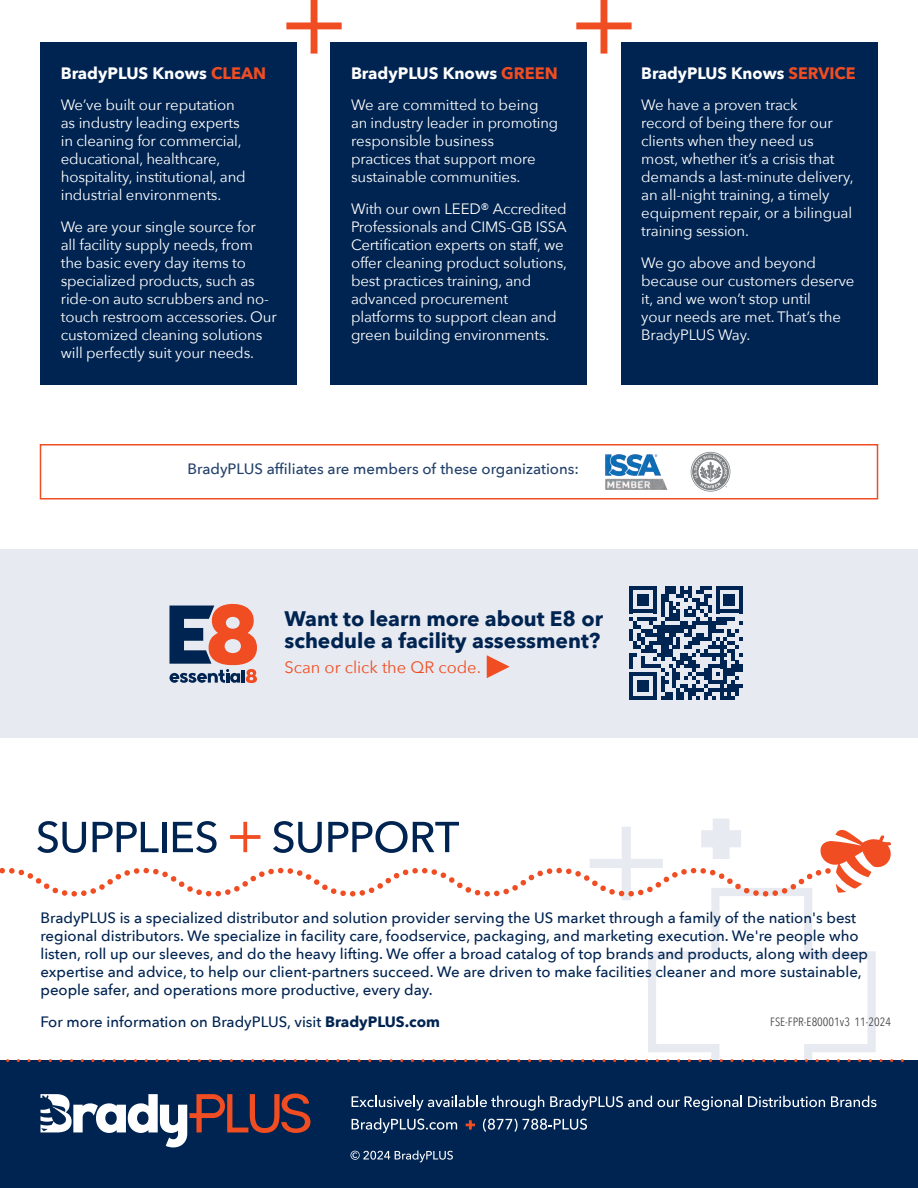
<style>
.page{position:relative;width:918px;height:1188px;background:#fff}
.page>*{position:absolute;margin:0;border:0;box-sizing:border-box;transform-origin:0 0}
.t1{font:700 21px/22.5px "Avenir Next";color:#002451}
.t2{font:700 16.5px "Avenir Next";color:#fff}
.t3{font:16.5px "Avenir Next";color:#f04d22}
.t4{font:15px/18px "Avenir Next";letter-spacing:-.01em;color:#fff}
.t5{font:500 15px/18px "Avenir Next";color:#002451}
.t6{font:500 15px "Avenir Next";color:#23416b}
.t7{font:12px "Avenir Next Condensed";color:#4b4c4d}
.s1{color:#f04d22}
.s2{font-weight:700}
</style>
<div class="page">
<svg style="left:648px;top:900px;width:228px;height:159px"></svg>
<div style="left:40px;top:42px;width:257px;height:343px;background:#002451"></div>
<div style="left:331px;top:42px;width:256px;height:343px;background:#002451"></div>
<div style="left:621px;top:42px;width:257px;height:343px;background:#002451"></div>
<svg style="left:0;top:819px;width:891px;height:81px"></svg>
<div style="left:0;top:1061px;width:918px;height:127px;background:#002451"></div>
<svg style="left:8px;top:1059px;width:904px;height:3px"></svg>
<svg style="left:40px;top:1094px;width:270px;height:53px"></svg>
<svg style="left:352px;top:1096px;width:192px;height:15px"></svg>
<svg style="left:550px;top:1096px;width:102px;height:15px"></svg>
<svg style="left:658px;top:1096px;width:84px;height:15px"></svg>
<svg style="left:748px;top:1096px;width:77px;height:11px"></svg>
<svg style="left:831px;top:1096px;width:45px;height:11px"></svg>
<svg style="left:352px;top:1118px;width:105px;height:15px"></svg>
<svg style="left:465px;top:1120px;width:11px;height:10px"></svg>
<svg style="left:483px;top:1118px;width:104px;height:14px"></svg>
<svg style="left:351px;top:1150px;width:102px;height:12px"></svg>
<svg style="left:286px;top:0;width:56px;height:54px"></svg>
<svg style="left:576px;top:0;width:56px;height:54px"></svg>
<div style="left:0;top:549px;width:918px;height:189px;background:#e8eaf1"></div>
<svg style="left:629px;top:586px;width:114px;height:114px"></svg>
<svg style="left:169px;top:604px;width:88px;height:79px"></svg>
<svg style="left:487px;top:655px;width:23px;height:23px"></svg>
<div style="left:40px;top:444px;width:838px;height:56px;background:#fff;border:2px solid #f04d22"></div>
<svg style="left:691px;top:452px;width:39px;height:40px"></svg>
<img style="left:605px;top:454px;width:63px;height:36px">
<p class="t2" style="left:61px;top:59px;width:207px">BradyPLUS Knows <span class="s1">CLEAN</span></p>
<p class="t4" style="left:61px;top:95px;width:187px">We’ve built our reputation as industry leading experts in cleaning for commercial, educational, healthcare, hospitality, institutional, and industrial environments.</p>
<p class="t4" style="left:61px;top:217px;width:218px">We are your single source for<br>all facility supply needs, from the basic every day items to specialized products, such as ride-on auto scrubbers and no&shy;touch restroom accessories. Our customized cleaning solutions will perfectly suit your needs.</p>
<p class="t2" style="left:351px;top:59px;width:208px">BradyPLUS Knows <span class="s1">GREEN</span></p>
<p class="t4" style="left:351px;top:95px;width:209px">We are committed to being an industry leader in promoting responsible business practices that support more sustainable communities.</p>
<p class="t4" style="left:351px;top:199px;width:218px">With our own LEED® Accredited<br>Professionals and CIMS-GB ISSA<br>Certification experts on staff, we offer cleaning product solutions, best practices training, and advanced procurement platforms to support clean and green building environments.</p>
<p class="t6" style="left:188px;top:456px;width:393px">BradyPLUS affiliates are members of these organizations:</p>
<p class="t2" style="left:641px;top:59px;width:216px">BradyPLUS Knows <span class="s1">SERVICE</span></p>
<p class="t4" style="left:641px;top:95px;width:214px">We have a proven track<br>record of being there for our clients when they need us most, whether it’s a crisis that demands a last-minute delivery, an all-night training, a timely equipment repair, or a bilingual training session.</p>
<p class="t4" style="left:641px;top:253px;width:215px">We go above and beyond because our customers deserve it, and we won’t stop until<br>your needs are met. That’s the<br>BradyPLUS Way.</p>
<p class="t1" style="left:285px;top:607px;width:320px">Want to learn more about E8 or schedule a facility assessment?</p>
<p class="t3" style="left:285px;top:653px;width:198px">Scan or click the QR code.</p>
<p class="t5" style="left:40px;top:908px;width:829px">BradyPLUS is a specialized distributor and solution provider serving the US market through a family of the nation's best regional distributors. We specialize in facility care, foodservice, packaging, and marketing execution. We're people who listen, roll up our sleeves, and do the heavy lifting. We offer a broad catalog of top brands and products, along with deep expertise and advice, to help our client-partners succeed. We are driven to make facilities cleaner and more sustainable, people safer, and operations more productive, every day.</p>
<p class="t5" style="left:40px;top:1012px;width:401px">For more information on BradyPLUS, visit <span class="s2">BradyPLUS.com</span></p>
<p class="t7" style="left:770px;top:1012px;width:122px">FSE-FPR-E80001v3 11-2024</p>
</div>
